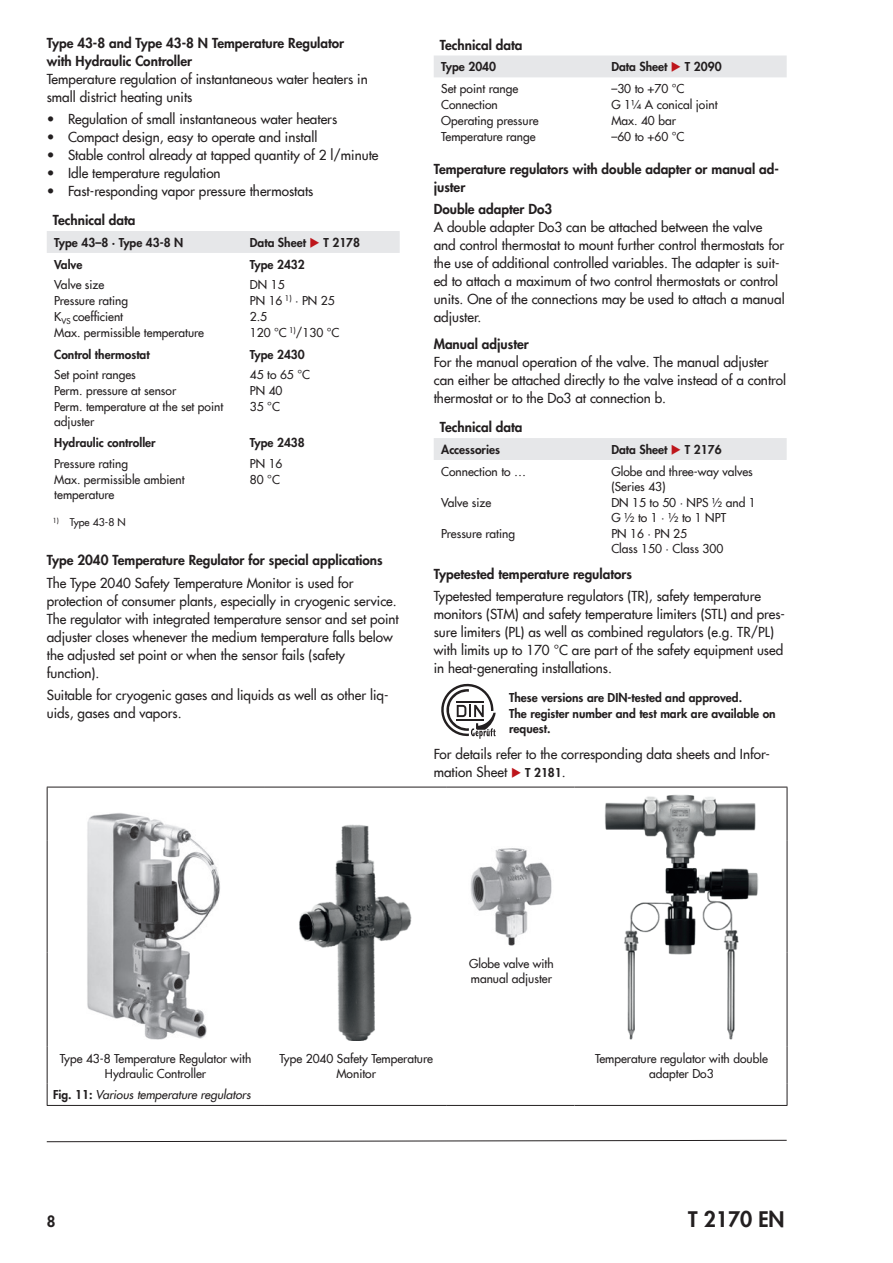
<style>
.page{position:relative;width:893px;height:1263px;background:#fff}
.page>*{position:absolute;margin:0;border:0;box-sizing:border-box;transform-origin:0 0}
.t1{font:800 21px "Futura Com";color:#231f20}
.t2{font:800 15px "Futura Com";color:#231f20}
.t3{font:500 13.5px/18px "Futura Com";color:#231f20}
.t4{font:800 13.5px/18px "Futura Com";color:#231f20}
.t5{font:500 12px/15px "Futura Com";color:#231f20}
.t6{font:800 12px/16.5px "Futura Com";color:#231f20}
.t7{font:italic 500 12px "Futura Com";color:#231f20}
.t8{font:500 10.5px "Futura Com";color:#231f20}
.s1{font-family:"Futura";font-weight:400}
.s2{font-weight:800}
.s3{color:#be151b}
.s4{font-weight:800;font-size:12px}
.s5{font-weight:800;font-style:normal}
</style>
<div class="page">
<svg style="left:46px;top:1139px;width:741px;height:3px"></svg>
<div style="left:434px;top:56px;width:353px;height:21px;background:#e6e7e9"></div>
<div style="left:434px;top:438px;width:353px;height:22px;background:#e6e7e9"></div>
<svg style="left:441px;top:684px;width:55px;height:55px"></svg>
<div style="left:47px;top:231px;width:353px;height:22px;background:#e6e7e9"></div>
<svg style="left:787px;top:1083px;width:1px;height:22px"></svg>
<hr style="left:47px;top:787px;width:217px;height:1px;background:#231f20">
<hr style="left:47px;top:787px;width:1px;height:54px;background:#231f20">
<hr style="left:264px;top:787px;width:183px;height:1px;background:#231f20">
<hr style="left:47px;top:841px;width:1px;height:111px;background:#231f20">
<hr style="left:47px;top:952px;width:1px;height:94px;background:#231f20">
<hr style="left:447px;top:787px;width:127px;height:1px;background:#231f20">
<hr style="left:574px;top:787px;width:213px;height:1px;background:#231f20">
<hr style="left:787px;top:787px;width:1px;height:54px;background:#231f20">
<hr style="left:787px;top:841px;width:1px;height:111px;background:#231f20">
<hr style="left:787px;top:952px;width:1px;height:94px;background:#231f20">
<hr style="left:47px;top:1046px;width:1px;height:37px;background:#231f20">
<hr style="left:787px;top:1046px;width:1px;height:37px;background:#231f20">
<svg style="left:47px;top:1083px;width:1px;height:22px"></svg>
<hr style="left:47px;top:1105px;width:217px;height:1px;background:#231f20">
<hr style="left:264px;top:1105px;width:183px;height:1px;background:#231f20">
<hr style="left:447px;top:1105px;width:127px;height:1px;background:#231f20">
<hr style="left:574px;top:1105px;width:213px;height:1px;background:#231f20">
<img style="left:87px;top:813px;width:133px;height:226px">
<img style="left:299px;top:824px;width:113px;height:216px">
<img style="left:605px;top:794px;width:153px;height:246px">
<img style="left:470px;top:848px;width:82px;height:98px">
<p class="t4" style="left:47px;top:33px;width:299px">Type 43-8 and Type 43-8 N Temperature Regulator with Hydraulic Controller</p>
<p class="t3" style="left:47px;top:69px;width:323px">Temperature regulation of instantaneous water heaters in small district heating units</p>
<p class="t3" style="left:47px;top:109px;width:292px"><span class="s1">•</span> Regulation of small instantaneous water heaters</p>
<p class="t3" style="left:47px;top:127px;width:272px"><span class="s1">•</span> Compact design, easy to operate and install</p>
<p class="t3" style="left:47px;top:145px;width:333px"><span class="s1">•</span> Stable control already at tapped quantity of 2 l/minute</p>
<p class="t3" style="left:47px;top:163px;width:175px"><span class="s1">•</span> Idle temperature regulation</p>
<p class="t3" style="left:53px;top:176px;width:262px;line-height:29px;text-indent:-6px"><span class="s1">•</span> Fast-responding vapor pressure thermostats<br><span class="s2">Technical data</span></p>
<p class="t6" style="left:54px;top:234px;width:130px">Type 43–8 · Type 43-8 N</p>
<p class="t6" style="left:250px;top:234px;width:112px">Data Sheet <span class="s3">◆</span> T 2178</p>
<p class="t6" style="left:54px;top:256px;width:30px">Valve</p>
<p class="t6" style="left:250px;top:256px;width:56px">Type 2432</p>
<p class="t5" style="left:54px;top:276px;width:52px">Valve size</p>
<p class="t5" style="left:250px;top:276px;width:36px">DN 15</p>
<p class="t5" style="left:54px;top:292px;width:75px">Pressure rating</p>
<p class="t5" style="left:250px;top:292px;width:86px">PN 16 <sup>1)</sup> · PN 25</p>
<p class="t5" style="left:54px;top:308px;width:70px">K<sub>VS</sub> coefficient</p>
<p class="t5" style="left:250px;top:308px;width:19px">2.5</p>
<p class="t5" style="left:54px;top:324px;width:151px">Max. permissible temperature</p>
<p class="t5" style="left:250px;top:324px;width:91px">120 °C <sup>1)</sup>/130 °C</p>
<p class="t6" style="left:54px;top:345px;width:97px">Control thermostat</p>
<p class="t6" style="left:250px;top:345px;width:56px">Type 2430</p>
<p class="t5" style="left:54px;top:366px;width:83px">Set point ranges</p>
<p class="t5" style="left:250px;top:366px;width:62px">45 to 65 °C</p>
<p class="t5" style="left:54px;top:382px;width:124px">Perm. pressure at sensor</p>
<p class="t5" style="left:250px;top:382px;width:34px">PN 40</p>
<p class="t5" style="left:54px;top:398px;width:170px">Perm. temperature at the set point adjuster</p>
<p class="t5" style="left:250px;top:398px;width:32px">35 °C</p>
<p class="t6" style="left:54px;top:434px;width:103px">Hydraulic controller</p>
<p class="t6" style="left:250px;top:434px;width:56px">Type 2438</p>
<p class="t5" style="left:54px;top:455px;width:75px">Pressure rating</p>
<p class="t5" style="left:250px;top:455px;width:34px">PN 16</p>
<p class="t5" style="left:54px;top:471px;width:132px">Max. permissible ambient temperature</p>
<p class="t5" style="left:250px;top:471px;width:32px">80 °C</p>
<p class="t8" style="left:53px;top:514px;width:75px"><sup>1)</sup> Type 43-8 N</p>
<p class="t4" style="left:47px;top:551px;width:337px">Type 2040 Temperature Regulator for special applications</p>
<p class="t3" style="left:47px;top:573px;width:353px">The Type 2040 Safety Temperature Monitor is used for protection of consumer plants, especially in cryogenic service.<br>The regulator with integrated temperature sensor and set point adjuster closes whenever the medium temperature falls below the adjusted set point or when the sensor fails (safety function).</p>
<p class="t3" style="left:47px;top:685px;width:343px">Suitable for cryogenic gases and liquids as well as other liq&shy;uids, gases and vapors.</p>
<p class="t4" style="left:440px;top:35px;width:84px">Technical data</p>
<p class="t6" style="left:441px;top:58px;width:56px">Type 2040</p>
<p class="t6" style="left:611px;top:58px;width:112px">Data Sheet <span class="s3">◆</span> T 2090</p>
<p class="t5" style="left:441px;top:81px;width:79px">Set point range</p>
<p class="t5" style="left:611px;top:81px;width:75px">–30 to +70 °C</p>
<p class="t5" style="left:441px;top:97px;width:58px">Connection</p>
<p class="t5" style="left:611px;top:97px;width:108px">G 1¼ A conical joint</p>
<p class="t5" style="left:441px;top:113px;width:99px">Operating pressure</p>
<p class="t5" style="left:611px;top:113px;width:66px">Max. 40 bar</p>
<p class="t5" style="left:441px;top:128px;width:96px">Temperature range</p>
<p class="t5" style="left:611px;top:128px;width:75px">–60 to +60 °C</p>
<p class="t4" style="left:434px;top:159px;width:347px">Temperature regulators with double adapter or manual ad&shy;juster</p>
<p class="t4" style="left:434px;top:200px;width:120px">Double adapter Do3</p>
<p class="t3" style="left:434px;top:217px;width:352px">A double adapter Do3 can be attached between the valve and control thermostat to mount further control thermostats for the use of additional controlled variables. The adapter is suit&shy;ed to attach a maximum of two control thermostats or control units. One of the connections may be used to attach a manual adjuster.</p>
<p class="t4" style="left:434px;top:334px;width:97px">Manual adjuster</p>
<p class="t3" style="left:434px;top:352px;width:354px">For the manual operation of the valve. The manual adjuster can either be attached directly to the valve instead of a control thermostat or to the Do3 at connection b.</p>
<p class="t4" style="left:440px;top:417px;width:84px">Technical data</p>
<p class="t6" style="left:441px;top:441px;width:60px">Accessories</p>
<p class="t6" style="left:611px;top:441px;width:112px">Data Sheet <span class="s3">◆</span> T 2176</p>
<p class="t5" style="left:441px;top:463px;width:86px">Connection to …</p>
<p class="t5" style="left:611px;top:463px;width:143px">Globe and three-way valves (Series 43)</p>
<p class="t5" style="left:441px;top:494px;width:52px">Valve size</p>
<p class="t5" style="left:611px;top:494px;width:146px">DN 15 to 50 · NPS ½ and 1<br>G ½ to 1 · ½ to 1 NPT</p>
<p class="t5" style="left:441px;top:525px;width:75px">Pressure rating</p>
<p class="t5" style="left:611px;top:525px;width:113px">PN 16 · PN 25<br>Class 150 · Class 300</p>
<p class="t4" style="left:434px;top:564px;width:200px">Typetested temperature regulators</p>
<p class="t3" style="left:434px;top:586px;width:353px">Typetested temperature regulators (TR), safety temperature monitors (STM) and safety temperature limiters (STL) and pres&shy;sure limiters (PL) as well as combined regulators (e.g. TR/PL) with limits up to 170 °C are part of the safety equipment used in heat-generating installations.</p>
<p class="t6" style="left:509px;top:689px;width:268px">These versions are DIN-tested and approved.<br>The register number and test mark are available on</p>
<p class="t6" style="left:509px;top:720px;width:43px">request.</p>
<p class="t3" style="left:434px;top:744px;width:338px">For details refer to the corresponding data sheets and Infor&shy;mation Sheet <span class="s3">◆</span> <span class="s4">T 2181</span>.</p>
<p class="t5" style="left:469px;top:956px;width:86px">Globe valve with manual adjuster</p>
<p class="t5" style="left:60px;top:1050px;width:193px;text-align:center">Type 43-8 Temperature Regulator with<br>Hydraulic Controller</p>
<p class="t5" style="left:279px;top:1050px;width:155px;text-align:center">Type 2040 Safety Temperature<br>Monitor</p>
<p class="t5" style="left:595px;top:1050px;width:174px;text-align:center">Temperature regulator with double adapter Do3</p>
<p class="t7" style="left:53px;top:1086px;width:199px"><span class="s5">Fig. 11:</span> Various temperature regulators</p>
<p class="t2" style="left:47px;top:1210px;width:10px">8</p>
<h1 class="t1" style="left:688px;top:1203px;width:98px">T 2170 EN</h1>
</div>
